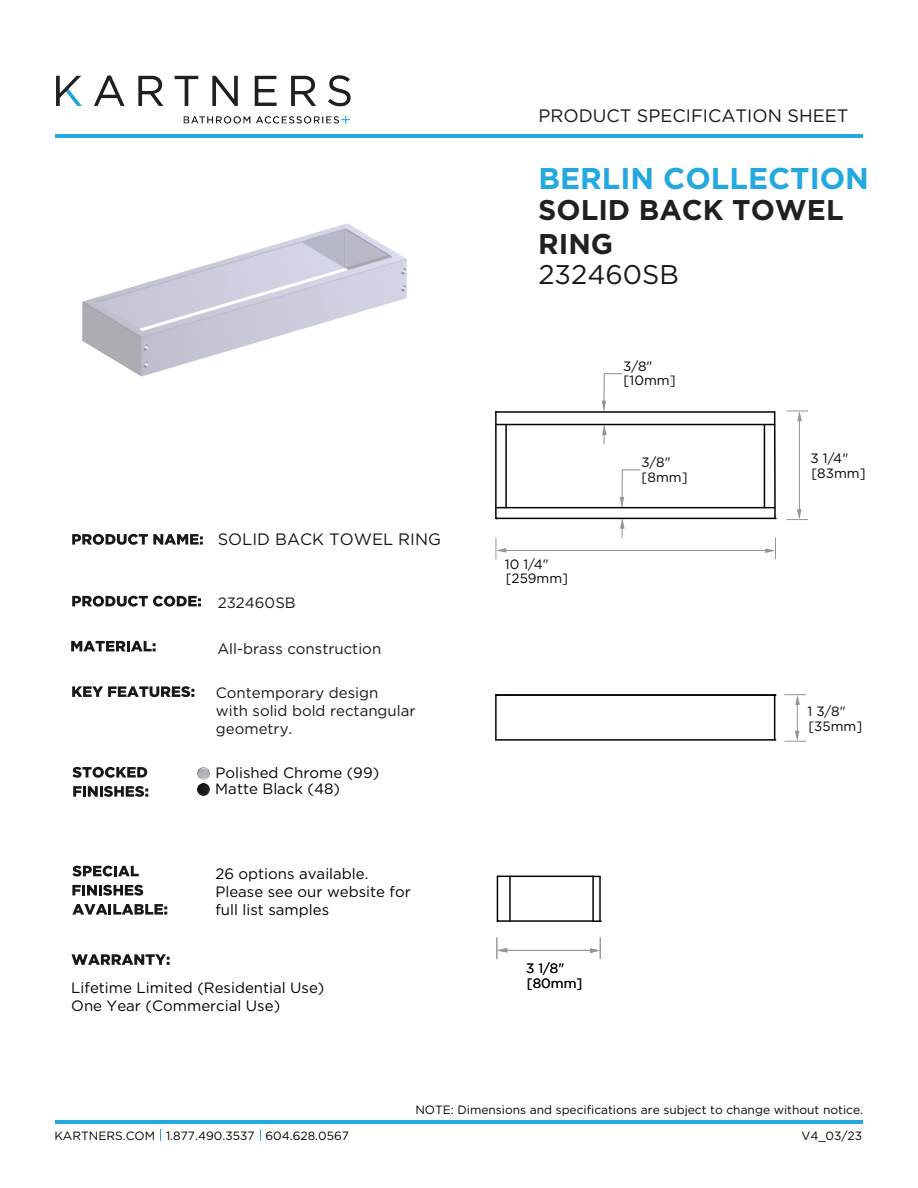
<style>
.page{position:relative;width:918px;height:1188px;background:#fff}
.page>*{position:absolute;margin:0;border:0;box-sizing:border-box;transform-origin:0 0}
.t1{font:700 30px "Gotham";color:#23a8e0}
.t2{font:700 28.5px/34.2px "Gotham";color:#221f21}
.t3{font:27px "Gotham";color:#181817}
.t4{font:18px "Gotham";color:#181817}
.t5{font:16.5px "Gotham";color:#181817}
.t6{font:15px/18px "Gotham";color:#030303}
.t7{font:15px/18px "Gotham";color:#181817}
.t8{font:13.5px/14.2px "Gotham";color:#030303}
.t9{font:12px "Gotham";color:#030303}
</style>
<div class="page">
<hr style="left:55px;top:134px;width:808px;height:4px;background:#23a8e0">
<hr style="left:55px;top:1120px;width:808px;height:4px;background:#23a8e0">
<img style="left:56px;top:76px;width:295px;height:48px">
<svg style="left:72px;top:534px;width:131px;height:11px"></svg>
<svg style="left:72px;top:596px;width:129px;height:11px"></svg>
<svg style="left:72px;top:767px;width:75px;height:11px"></svg>
<svg style="left:73px;top:786px;width:75px;height:11px"></svg>
<svg style="left:72px;top:686px;width:122px;height:11px"></svg>
<svg style="left:72px;top:954px;width:98px;height:11px"></svg>
<svg style="left:71px;top:641px;width:85px;height:10px"></svg>
<svg style="left:72px;top:866px;width:67px;height:11px"></svg>
<svg style="left:72px;top:885px;width:71px;height:11px"></svg>
<svg style="left:72px;top:904px;width:95px;height:11px"></svg>
<hr style="left:495px;top:695px;width:2px;height:45px;background:#030303">
<hr style="left:496px;top:739px;width:279px;height:2px;background:#030303">
<hr style="left:496px;top:694px;width:279px;height:2px;background:#030303">
<hr style="left:774px;top:695px;width:1px;height:45px;background:#030303">
<hr style="left:495px;top:412px;width:2px;height:106px;background:#030303">
<hr style="left:505px;top:425px;width:2px;height:83px;background:#030303">
<hr style="left:496px;top:518px;width:279px;height:1px;background:#030303">
<hr style="left:496px;top:507px;width:279px;height:1px;background:#030303">
<hr style="left:496px;top:424px;width:279px;height:1px;background:#030303">
<hr style="left:496px;top:411px;width:279px;height:2px;background:#030303">
<hr style="left:764px;top:425px;width:1px;height:83px;background:#030303">
<hr style="left:774px;top:412px;width:2px;height:106px;background:#030303">
<hr style="left:497px;top:876px;width:1px;height:45px;background:#030303">
<hr style="left:509px;top:876px;width:2px;height:45px;background:#030303">
<hr style="left:497px;top:920px;width:96px;height:2px;background:#030303">
<hr style="left:497px;top:876px;width:96px;height:1px;background:#030303">
<hr style="left:592px;top:876px;width:2px;height:45px;background:#030303">
<hr style="left:599px;top:876px;width:2px;height:45px;background:#030303">
<svg style="left:593px;top:920px;width:8px;height:2px"></svg>
<svg style="left:602px;top:425px;width:5px;height:19px"></svg>
<svg style="left:602px;top:373px;width:20px;height:38px"></svg>
<svg style="left:620px;top:519px;width:5px;height:19px"></svg>
<svg style="left:620px;top:470px;width:20px;height:37px"></svg>
<hr style="left:799px;top:420px;width:1px;height:98px;background:#939598">
<svg style="left:786px;top:411px;width:22px;height:10px"></svg>
<svg style="left:786px;top:509px;width:22px;height:11px"></svg>
<hr style="left:498px;top:550px;width:269px;height:1px;background:#939598">
<svg style="left:765px;top:537px;width:11px;height:22px"></svg>
<svg style="left:496px;top:538px;width:10px;height:21px"></svg>
<hr style="left:797px;top:704px;width:1px;height:35px;background:#939598">
<svg style="left:784px;top:694px;width:22px;height:11px"></svg>
<svg style="left:784px;top:731px;width:22px;height:11px"></svg>
<hr style="left:499px;top:950px;width:92px;height:1px;background:#939598">
<svg style="left:590px;top:937px;width:11px;height:22px"></svg>
<svg style="left:497px;top:937px;width:10px;height:22px"></svg>
<img style="left:82px;top:223px;width:325px;height:154px">
<svg style="left:197px;top:767px;width:13px;height:29px"></svg>
<p class="t4" style="left:539px;top:105px;width:311px">PRODUCT SPECIFICATION SHEET</p>
<h1 class="t1" style="left:538px;top:161px;width:332px">BERLIN COLLECTION</h1>
<h2 class="t2" style="left:538px;top:192px;width:307px">SOLID BACK TOWEL<br>RING</h2>
<h3 class="t3" style="left:538px;top:260px;width:142px">232460SB</h3>
<p class="t8" style="left:623px;top:359px;width:54px">3/8" [10mm]</p>
<p class="t5" style="left:218px;top:530px;width:225px">SOLID BACK TOWEL RING</p>
<p class="t7" style="left:218px;top:594px;width:80px">232460SB</p>
<p class="t7" style="left:217px;top:639px;width:165px">All-brass construction</p>
<p class="t7" style="left:216px;top:683px;width:201px">Contemporary design<br>with solid bold rectangular geometry.</p>
<p class="t6" style="left:215px;top:763px;width:165px">Polished Chrome (99)</p>
<p class="t6" style="left:215px;top:780px;width:126px">Matte Black (48)</p>
<p class="t6" style="left:215px;top:864px;width:197px">26 options available.<br>Please see our website for full list samples</p>
<p class="t6" style="left:71px;top:978px;width:255px">Lifetime Limited (Residential Use)<br>One Year (Commercial Use)</p>
<p class="t8" style="left:505px;top:556px;width:65px;line-height:14.9px">10 1/4" [259mm]</p>
<p class="t8" style="left:641px;top:455px;width:48px">3/8" [8mm]</p>
<p class="t8" style="left:811px;top:450px;width:57px;line-height:15px">3 1/4" [83mm]</p>
<p class="t8" style="left:807px;top:703px;width:56px;line-height:15px">1 3/8" [35mm]</p>
<p class="t8" style="left:526px;top:961px;width:58px;line-height:14.9px">3 1/8" [80mm]</p>
<p class="t9" style="left:415px;top:1104px;width:449px">NOTE: Dimensions and specifications are subject to change without notice.</p>
<p class="t9" style="left:54px;top:1129px;width:296px">KARTNERS.COM 1.877.490.3537 604.628.0567</p>
<p class="t9" style="left:801px;top:1129px;width:62px">V4_03/23</p>
</div>
